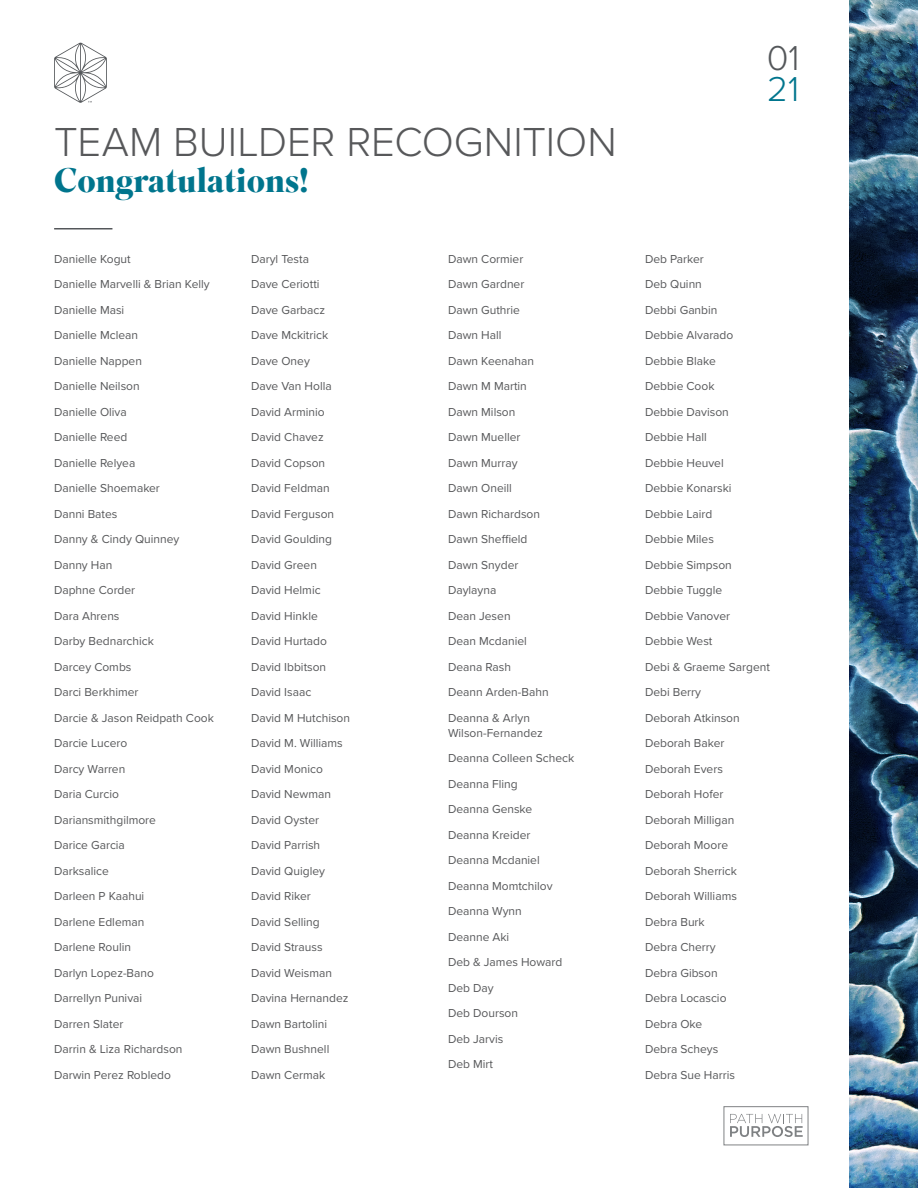
<style>
.page{position:relative;width:918px;height:1188px;background:#fff}
.page>*{position:absolute;margin:0;border:0;box-sizing:border-box;transform-origin:0 0}
.t1{font:300 42px "Proxima Nova";color:#57585a}
.t2{font:300 35.85px "Proxima Nova";color:#54575a}
.t3{font:300 35.85px "Proxima Nova";color:#00758d}
.t4{font:700 33px "Superior Title";color:#00758d}
.List_of_Names{font:12px/15px "Proxima Nova";color:#57585a}
</style>
<div class="page">
<hr style="left:54px;top:228px;width:58px;height:2px;background:#54575a">
<svg style="left:723px;top:1106px;width:86px;height:40px"></svg>
<svg style="left:54px;top:43px;width:53px;height:60px"></svg>
<img style="left:849px;top:0;width:69px;height:1188px">
<h1 class="t1" style="left:54px;top:111px;width:564px">TEAM BUILDER RECOGNITION</h1>
<h3 class="t4" style="left:54px;top:160px;width:256px">Congratulations!</h3>
<p class="List_of_Names" style="left:54px;top:251px;width:78px">Danielle Kogut</p>
<p class="List_of_Names" style="left:54px;top:276px;width:157px">Danielle Marvelli &amp; Brian Kelly</p>
<p class="List_of_Names" style="left:54px;top:302px;width:72px">Danielle Masi</p>
<p class="List_of_Names" style="left:54px;top:327px;width:86px">Danielle Mclean</p>
<p class="List_of_Names" style="left:54px;top:353px;width:90px">Danielle Nappen</p>
<p class="List_of_Names" style="left:54px;top:378px;width:87px">Danielle Neilson</p>
<p class="List_of_Names" style="left:54px;top:404px;width:74px">Danielle Oliva</p>
<p class="List_of_Names" style="left:54px;top:429px;width:75px">Danielle Reed</p>
<p class="List_of_Names" style="left:54px;top:455px;width:83px">Danielle Relyea</p>
<p class="List_of_Names" style="left:54px;top:480px;width:107px">Danielle Shoemaker</p>
<p class="List_of_Names" style="left:54px;top:506px;width:65px">Danni Bates</p>
<p class="List_of_Names" style="left:54px;top:531px;width:127px">Danny &amp; Cindy Quinney</p>
<p class="List_of_Names" style="left:54px;top:557px;width:60px">Danny Han</p>
<p class="List_of_Names" style="left:54px;top:582px;width:83px">Daphne Corder</p>
<p class="List_of_Names" style="left:54px;top:608px;width:67px">Dara Ahrens</p>
<p class="List_of_Names" style="left:54px;top:633px;width:102px">Darby Bednarchick</p>
<p class="List_of_Names" style="left:54px;top:659px;width:79px">Darcey Combs</p>
<p class="List_of_Names" style="left:54px;top:684px;width:86px">Darci Berkhimer</p>
<p class="List_of_Names" style="left:54px;top:710px;width:161px">Darcie &amp; Jason Reidpath Cook</p>
<p class="List_of_Names" style="left:54px;top:735px;width:75px">Darcie Lucero</p>
<p class="List_of_Names" style="left:54px;top:761px;width:73px">Darcy Warren</p>
<p class="List_of_Names" style="left:54px;top:786px;width:66px">Daria Curcio</p>
<p class="List_of_Names" style="left:54px;top:812px;width:104px">Dariansmithgilmore</p>
<p class="List_of_Names" style="left:54px;top:837px;width:72px">Darice Garcia</p>
<p class="List_of_Names" style="left:54px;top:863px;width:56px">Darksalice</p>
<p class="List_of_Names" style="left:54px;top:888px;width:92px">Darleen P Kaahui</p>
<p class="List_of_Names" style="left:54px;top:914px;width:92px">Darlene Edleman</p>
<p class="List_of_Names" style="left:54px;top:939px;width:79px">Darlene Roulin</p>
<p class="List_of_Names" style="left:54px;top:965px;width:101px">Darlyn Lopez-Bano</p>
<p class="List_of_Names" style="left:54px;top:990px;width:90px">Darrellyn Punivai</p>
<p class="List_of_Names" style="left:54px;top:1016px;width:71px">Darren Slater</p>
<p class="List_of_Names" style="left:54px;top:1041px;width:130px">Darrin &amp; Liza Richardson</p>
<p class="List_of_Names" style="left:54px;top:1067px;width:118px">Darwin Perez Robledo</p>
<p class="List_of_Names" style="left:251px;top:251px;width:60px">Daryl Testa</p>
<p class="List_of_Names" style="left:251px;top:276px;width:70px">Dave Ceriotti</p>
<p class="List_of_Names" style="left:251px;top:302px;width:76px">Dave Garbacz</p>
<p class="List_of_Names" style="left:251px;top:327px;width:79px">Dave Mckitrick</p>
<p class="List_of_Names" style="left:251px;top:353px;width:60px">Dave Oney</p>
<p class="List_of_Names" style="left:251px;top:378px;width:82px">Dave Van Holla</p>
<p class="List_of_Names" style="left:251px;top:404px;width:75px">David Arminio</p>
<p class="List_of_Names" style="left:251px;top:429px;width:74px">David Chavez</p>
<p class="List_of_Names" style="left:251px;top:455px;width:76px">David Copson</p>
<p class="List_of_Names" style="left:251px;top:480px;width:80px">David Feldman</p>
<p class="List_of_Names" style="left:251px;top:506px;width:85px">David Ferguson</p>
<p class="List_of_Names" style="left:251px;top:531px;width:83px">David Goulding</p>
<p class="List_of_Names" style="left:251px;top:557px;width:67px">David Green</p>
<p class="List_of_Names" style="left:251px;top:582px;width:71px">David Helmic</p>
<p class="List_of_Names" style="left:251px;top:608px;width:68px">David Hinkle</p>
<p class="List_of_Names" style="left:251px;top:633px;width:78px">David Hurtado</p>
<p class="List_of_Names" style="left:251px;top:659px;width:77px">David Ibbitson</p>
<p class="List_of_Names" style="left:251px;top:684px;width:62px">David Isaac</p>
<p class="List_of_Names" style="left:251px;top:710px;width:101px">David M Hutchison</p>
<p class="List_of_Names" style="left:251px;top:735px;width:93px">David M. Williams</p>
<p class="List_of_Names" style="left:251px;top:761px;width:73px">David Monico</p>
<p class="List_of_Names" style="left:251px;top:786px;width:81px">David Newman</p>
<p class="List_of_Names" style="left:251px;top:812px;width:70px">David Oyster</p>
<p class="List_of_Names" style="left:251px;top:837px;width:71px">David Parrish</p>
<p class="List_of_Names" style="left:251px;top:863px;width:76px">David Quigley</p>
<p class="List_of_Names" style="left:251px;top:888px;width:61px">David Riker</p>
<p class="List_of_Names" style="left:251px;top:914px;width:70px">David Selling</p>
<p class="List_of_Names" style="left:251px;top:939px;width:73px">David Strauss</p>
<p class="List_of_Names" style="left:251px;top:965px;width:83px">David Weisman</p>
<p class="List_of_Names" style="left:251px;top:990px;width:99px">Davina Hernandez</p>
<p class="List_of_Names" style="left:251px;top:1016px;width:78px">Dawn Bartolini</p>
<p class="List_of_Names" style="left:251px;top:1041px;width:80px">Dawn Bushnell</p>
<p class="List_of_Names" style="left:251px;top:1067px;width:76px">Dawn Cermak</p>
<p class="List_of_Names" style="left:448px;top:251px;width:77px">Dawn Cormier</p>
<p class="List_of_Names" style="left:448px;top:276px;width:78px">Dawn Gardner</p>
<p class="List_of_Names" style="left:448px;top:302px;width:73px">Dawn Guthrie</p>
<p class="List_of_Names" style="left:448px;top:327px;width:55px">Dawn Hall</p>
<p class="List_of_Names" style="left:448px;top:353px;width:88px">Dawn Keenahan</p>
<p class="List_of_Names" style="left:448px;top:378px;width:80px">Dawn M Martin</p>
<p class="List_of_Names" style="left:448px;top:404px;width:69px">Dawn Milson</p>
<p class="List_of_Names" style="left:448px;top:429px;width:74px">Dawn Mueller</p>
<p class="List_of_Names" style="left:448px;top:455px;width:71px">Dawn Murray</p>
<p class="List_of_Names" style="left:448px;top:480px;width:65px">Dawn Oneill</p>
<p class="List_of_Names" style="left:448px;top:506px;width:94px">Dawn Richardson</p>
<p class="List_of_Names" style="left:448px;top:531px;width:81px">Dawn Sheffield</p>
<p class="List_of_Names" style="left:448px;top:557px;width:72px">Dawn Snyder</p>
<p class="List_of_Names" style="left:448px;top:582px;width:50px">Daylayna</p>
<p class="List_of_Names" style="left:448px;top:608px;width:64px">Dean Jesen</p>
<p class="List_of_Names" style="left:448px;top:633px;width:80px">Dean Mcdaniel</p>
<p class="List_of_Names" style="left:448px;top:659px;width:65px">Deana Rash</p>
<p class="List_of_Names" style="left:448px;top:684px;width:102px">Deann Arden-Bahn</p>
<p class="List_of_Names" style="left:448px;top:710px;width:96px">Deanna &amp; Arlyn<br>Wilson-Fernandez</p>
<p class="List_of_Names" style="left:448px;top:750px;width:128px">Deanna Colleen Scheck</p>
<p class="List_of_Names" style="left:448px;top:776px;width:71px">Deanna Fling</p>
<p class="List_of_Names" style="left:448px;top:801px;width:86px">Deanna Genske</p>
<p class="List_of_Names" style="left:448px;top:827px;width:84px">Deanna Kreider</p>
<p class="List_of_Names" style="left:448px;top:852px;width:93px">Deanna Mcdaniel</p>
<p class="List_of_Names" style="left:448px;top:878px;width:106px">Deanna Momtchilov</p>
<p class="List_of_Names" style="left:448px;top:903px;width:75px">Deanna Wynn</p>
<p class="List_of_Names" style="left:448px;top:929px;width:63px">Deanne Aki</p>
<p class="List_of_Names" style="left:448px;top:954px;width:116px">Deb &amp; James Howard</p>
<p class="List_of_Names" style="left:448px;top:980px;width:47px">Deb Day</p>
<p class="List_of_Names" style="left:448px;top:1005px;width:72px">Deb Dourson</p>
<p class="List_of_Names" style="left:448px;top:1031px;width:57px">Deb Jarvis</p>
<p class="List_of_Names" style="left:448px;top:1056px;width:47px">Deb Mirt</p>
<h2 class="t2" style="left:767px;top:31px;width:34px">01</h2>
<h2 class="t3" style="left:767px;top:62px;width:33px">21</h2>
<p class="List_of_Names" style="left:645px;top:251px;width:60px">Deb Parker</p>
<p class="List_of_Names" style="left:645px;top:276px;width:58px">Deb Quinn</p>
<p class="List_of_Names" style="left:645px;top:302px;width:74px">Debbi Ganbin</p>
<p class="List_of_Names" style="left:645px;top:327px;width:90px">Debbie Alvarado</p>
<p class="List_of_Names" style="left:645px;top:353px;width:72px">Debbie Blake</p>
<p class="List_of_Names" style="left:645px;top:378px;width:71px">Debbie Cook</p>
<p class="List_of_Names" style="left:645px;top:404px;width:85px">Debbie Davison</p>
<p class="List_of_Names" style="left:645px;top:429px;width:63px">Debbie Hall</p>
<p class="List_of_Names" style="left:645px;top:455px;width:80px">Debbie Heuvel</p>
<p class="List_of_Names" style="left:645px;top:480px;width:88px">Debbie Konarski</p>
<p class="List_of_Names" style="left:645px;top:506px;width:69px">Debbie Laird</p>
<p class="List_of_Names" style="left:645px;top:531px;width:70px">Debbie Miles</p>
<p class="List_of_Names" style="left:645px;top:557px;width:88px">Debbie Simpson</p>
<p class="List_of_Names" style="left:645px;top:582px;width:79px">Debbie Tuggle</p>
<p class="List_of_Names" style="left:645px;top:608px;width:87px">Debbie Vanover</p>
<p class="List_of_Names" style="left:645px;top:633px;width:69px">Debbie West</p>
<p class="List_of_Names" style="left:645px;top:659px;width:126px">Debi &amp; Graeme Sargent</p>
<p class="List_of_Names" style="left:645px;top:684px;width:57px">Debi Berry</p>
<p class="List_of_Names" style="left:645px;top:710px;width:96px">Deborah Atkinson</p>
<p class="List_of_Names" style="left:645px;top:735px;width:81px">Deborah Baker</p>
<p class="List_of_Names" style="left:645px;top:761px;width:79px">Deborah Evers</p>
<p class="List_of_Names" style="left:645px;top:786px;width:80px">Deborah Hofer</p>
<p class="List_of_Names" style="left:645px;top:812px;width:91px">Deborah Milligan</p>
<p class="List_of_Names" style="left:645px;top:837px;width:85px">Deborah Moore</p>
<p class="List_of_Names" style="left:645px;top:863px;width:94px">Deborah Sherrick</p>
<p class="List_of_Names" style="left:645px;top:888px;width:93px">Deborah Williams</p>
<p class="List_of_Names" style="left:645px;top:914px;width:61px">Debra Burk</p>
<p class="List_of_Names" style="left:645px;top:939px;width:72px">Debra Cherry</p>
<p class="List_of_Names" style="left:645px;top:965px;width:74px">Debra Gibson</p>
<p class="List_of_Names" style="left:645px;top:990px;width:83px">Debra Locascio</p>
<p class="List_of_Names" style="left:645px;top:1016px;width:59px">Debra Oke</p>
<p class="List_of_Names" style="left:645px;top:1041px;width:75px">Debra Scheys</p>
<p class="List_of_Names" style="left:645px;top:1067px;width:91px">Debra Sue Harris</p>
</div>
